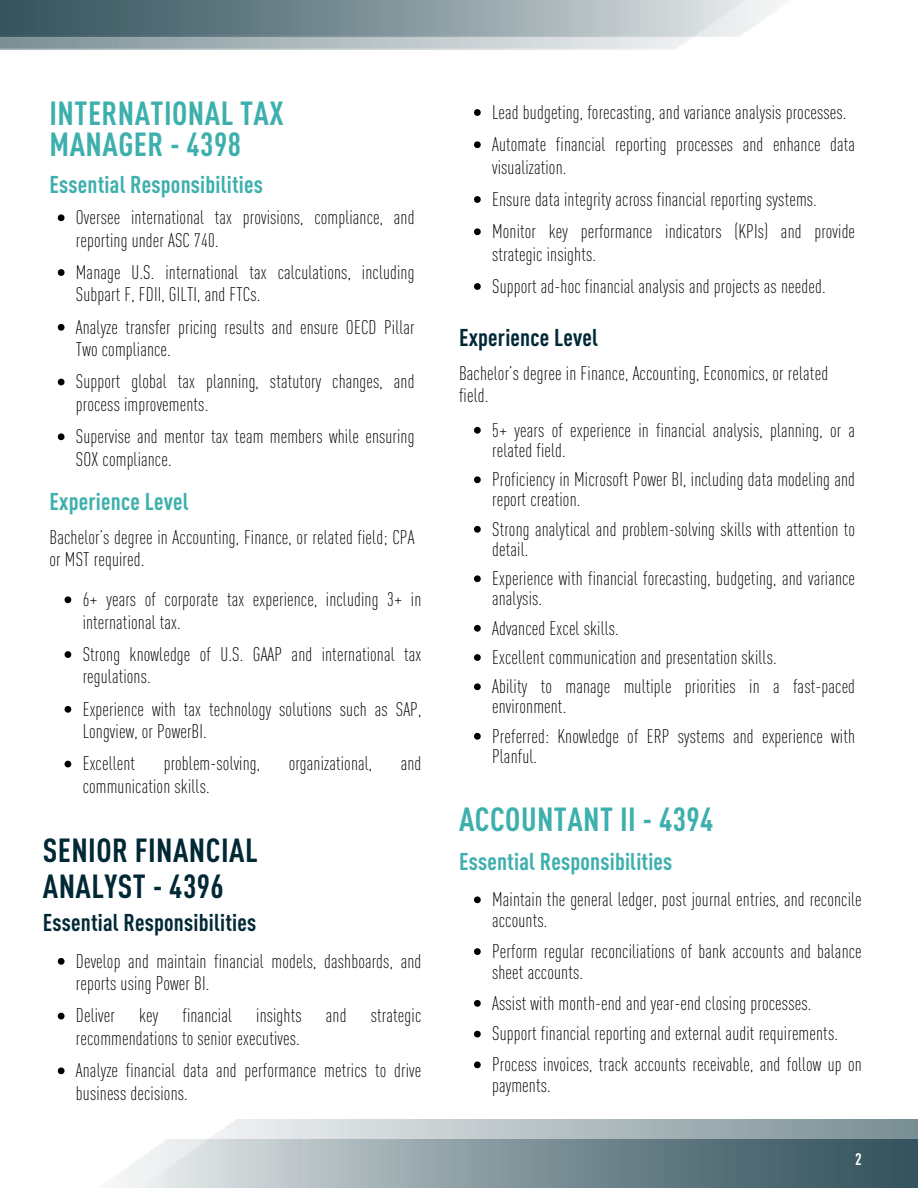
<style>
.page{position:relative;width:918px;height:1188px;background:#fff}
.page>*{position:absolute;margin:0;border:0;box-sizing:border-box;transform-origin:0 0}
.t1{font:700 condensed 33px/31.5px "DINOT";letter-spacing:.015em;color:#3dafad}
.t2{font:700 condensed 33px/36px "DINOT";letter-spacing:.015em;color:#012835}
.t3{font:700 condensed 24px "DINOT";letter-spacing:.01em;color:#3dafad}
.t4{font:700 condensed 24px "DINOT";letter-spacing:.01em;color:#012835}
.t5{font:300 condensed 19.5px/22.5px "DINOT";letter-spacing:.01em;color:#000}
.t6{font:700 condensed 16.5px "DINOT";color:#fff}
</style>
<div class="page">
<img style="left:130px;top:1120px;width:788px;height:68px">
<img style="left:0;top:0;width:753px;height:50px">
<svg style="left:58px;top:214px;width:7px;height:7px"></svg>
<svg style="left:58px;top:269px;width:7px;height:7px"></svg>
<svg style="left:58px;top:324px;width:7px;height:7px"></svg>
<svg style="left:58px;top:379px;width:7px;height:6px"></svg>
<svg style="left:58px;top:433px;width:7px;height:7px"></svg>
<svg style="left:58px;top:958px;width:7px;height:7px"></svg>
<svg style="left:58px;top:1013px;width:7px;height:6px"></svg>
<svg style="left:58px;top:1067px;width:7px;height:7px"></svg>
<svg style="left:65px;top:596px;width:6px;height:7px"></svg>
<svg style="left:65px;top:651px;width:6px;height:7px"></svg>
<svg style="left:65px;top:706px;width:6px;height:7px"></svg>
<svg style="left:65px;top:761px;width:6px;height:6px"></svg>
<svg style="left:474px;top:109px;width:7px;height:7px"></svg>
<svg style="left:474px;top:141px;width:7px;height:7px"></svg>
<svg style="left:474px;top:196px;width:7px;height:7px"></svg>
<svg style="left:474px;top:228px;width:7px;height:7px"></svg>
<svg style="left:474px;top:283px;width:7px;height:7px"></svg>
<svg style="left:474px;top:427px;width:7px;height:7px"></svg>
<svg style="left:474px;top:476px;width:7px;height:7px"></svg>
<svg style="left:474px;top:526px;width:7px;height:7px"></svg>
<svg style="left:474px;top:575px;width:7px;height:7px"></svg>
<svg style="left:474px;top:625px;width:7px;height:7px"></svg>
<svg style="left:474px;top:654px;width:7px;height:7px"></svg>
<svg style="left:474px;top:683px;width:7px;height:7px"></svg>
<svg style="left:474px;top:733px;width:7px;height:7px"></svg>
<svg style="left:474px;top:896px;width:7px;height:7px"></svg>
<svg style="left:474px;top:948px;width:7px;height:7px"></svg>
<svg style="left:474px;top:1000px;width:7px;height:7px"></svg>
<svg style="left:474px;top:1031px;width:7px;height:6px"></svg>
<svg style="left:474px;top:1061px;width:7px;height:7px"></svg>
<p class="t1" style="left:50px;top:96px;width:236px">INTERNATIONAL TAX<br>MANAGER - 4398</p>
<p class="t3" style="left:50px;top:169px;width:215px">Essential Responsibilities</p>
<h1 class="t5" style="left:76px;top:205px;width:340px">Oversee international tax provisions, compliance, and reporting under ASC 740.</h1>
<p class="t5" style="left:76px;top:260px;width:340px">Manage U.S. international tax calculations, including<br>Subpart F, FDII, GILTI, and FTCs.</p>
<p class="t5" style="left:76px;top:315px;width:340px">Analyze transfer pricing results and ensure OECD Pillar<br>Two compliance.</p>
<p class="t5" style="left:76px;top:369px;width:340px">Support global tax planning, statutory changes, and process improvements.</p>
<p class="t5" style="left:76px;top:424px;width:340px">Supervise and mentor tax team members while ensuring<br>SOX compliance.</p>
<h2 class="t3" style="left:50px;top:485px;width:141px">Experience Level</h2>
<p class="t5" style="left:50px;top:526px;width:367px;line-height:21.3px">Bachelor’s degree in Accounting, Finance, or related field; CPA or MST required.</p>
<p class="t5" style="left:83px;top:587px;width:340px">6+ years of corporate tax experience, including 3+ in international tax.</p>
<p class="t5" style="left:83px;top:642px;width:340px">Strong knowledge of U.S. GAAP and international tax regulations.</p>
<p class="t5" style="left:83px;top:697px;width:340px">Experience with tax technology solutions such as SAP,<br>Longview, or PowerBI.</p>
<p class="t5" style="left:83px;top:751px;width:54px">Excellent</p>
<p class="t5" style="left:164px;top:751px;width:98px">problem-solving,</p>
<p class="t5" style="left:289px;top:751px;width:85px">organizational,</p>
<p class="t5" style="left:401px;top:751px;width:22px">and</p>
<p class="t5" style="left:83px;top:774px;width:129px">communication skills.</p>
<p class="t2" style="left:43px;top:830px;width:216px">SENIOR FINANCIAL<br>ANALYST - 4396</p>
<p class="t4" style="left:43px;top:906px;width:215px">Essential Responsibilities</p>
<h2 class="t5" style="left:76px;top:949px;width:347px">Develop and maintain financial models, dashboards, and reports using Power BI.</h2>
<p class="t5" style="left:76px;top:1003px;width:347px">Deliver key financial insights and strategic recommendations to senior executives.</p>
<p class="t5" style="left:76px;top:1058px;width:347px">Analyze financial data and performance metrics to drive business decisions.</p>
<p class="t5" style="left:492px;top:100px;width:356px">Lead budgeting, forecasting, and variance analysis processes.</p>
<p class="t5" style="left:492px;top:132px;width:365px">Automate financial reporting processes and enhance data visualization.</p>
<p class="t5" style="left:492px;top:187px;width:326px">Ensure data integrity across financial reporting systems.</p>
<p class="t5" style="left:492px;top:219px;width:365px">Monitor key performance indicators (KPIs) and provide strategic insights.</p>
<p class="t5" style="left:492px;top:274px;width:335px">Support ad-hoc financial analysis and projects as needed.</p>
<p class="t4" style="left:459px;top:321px;width:141px">Experience Level</p>
<h2 class="t5" style="left:459px;top:362px;width:371px;line-height:21.3px">Bachelor’s degree in Finance, Accounting, Economics, or related field.</h2>
<p class="t5" style="left:492px;top:419px;width:365px;line-height:20.2px">5+ years of experience in financial analysis, planning, or a related field.</p>
<p class="t5" style="left:492px;top:468px;width:365px;line-height:20.2px">Proficiency in Microsoft Power BI, including data modeling and report creation.</p>
<p class="t5" style="left:492px;top:518px;width:365px;line-height:20.2px">Strong analytical and problem-solving skills with attention to detail.</p>
<p class="t5" style="left:492px;top:567px;width:365px;line-height:20.2px">Experience with financial forecasting, budgeting, and variance analysis.</p>
<h1 class="t5" style="left:492px;top:616px;width:128px">Advanced Excel skills.</h1>
<h2 class="t5" style="left:492px;top:645px;width:286px">Excellent communication and presentation skills.</h2>
<p class="t5" style="left:492px;top:675px;width:365px;line-height:20.2px">Ability to manage multiple priorities in a fast-paced environment.</p>
<p class="t5" style="left:492px;top:725px;width:365px;line-height:20.2px">Preferred: Knowledge of ERP systems and experience with<br>Planful.</p>
<p class="t1" style="left:459px;top:802px;width:256px">ACCOUNTANT II - 4394</p>
<p class="t3" style="left:459px;top:845px;width:215px">Essential Responsibilities</p>
<p class="t5" style="left:492px;top:888px;width:371px;line-height:21px">Maintain the general ledger, post journal entries, and reconcile accounts.</p>
<h1 class="t5" style="left:492px;top:940px;width:371px;line-height:21px">Perform regular reconciliations of bank accounts and balance sheet accounts.</h1>
<h2 class="t5" style="left:492px;top:991px;width:321px">Assist with month-end and year-end closing processes.</h2>
<p class="t5" style="left:492px;top:1021px;width:347px">Support financial reporting and external audit requirements.</p>
<p class="t5" style="left:492px;top:1053px;width:371px;line-height:21px">Process invoices, track accounts receivable, and follow up on payments.</p>
<p class="t6" style="left:855px;top:1148px;width:8px">2</p>
</div>
